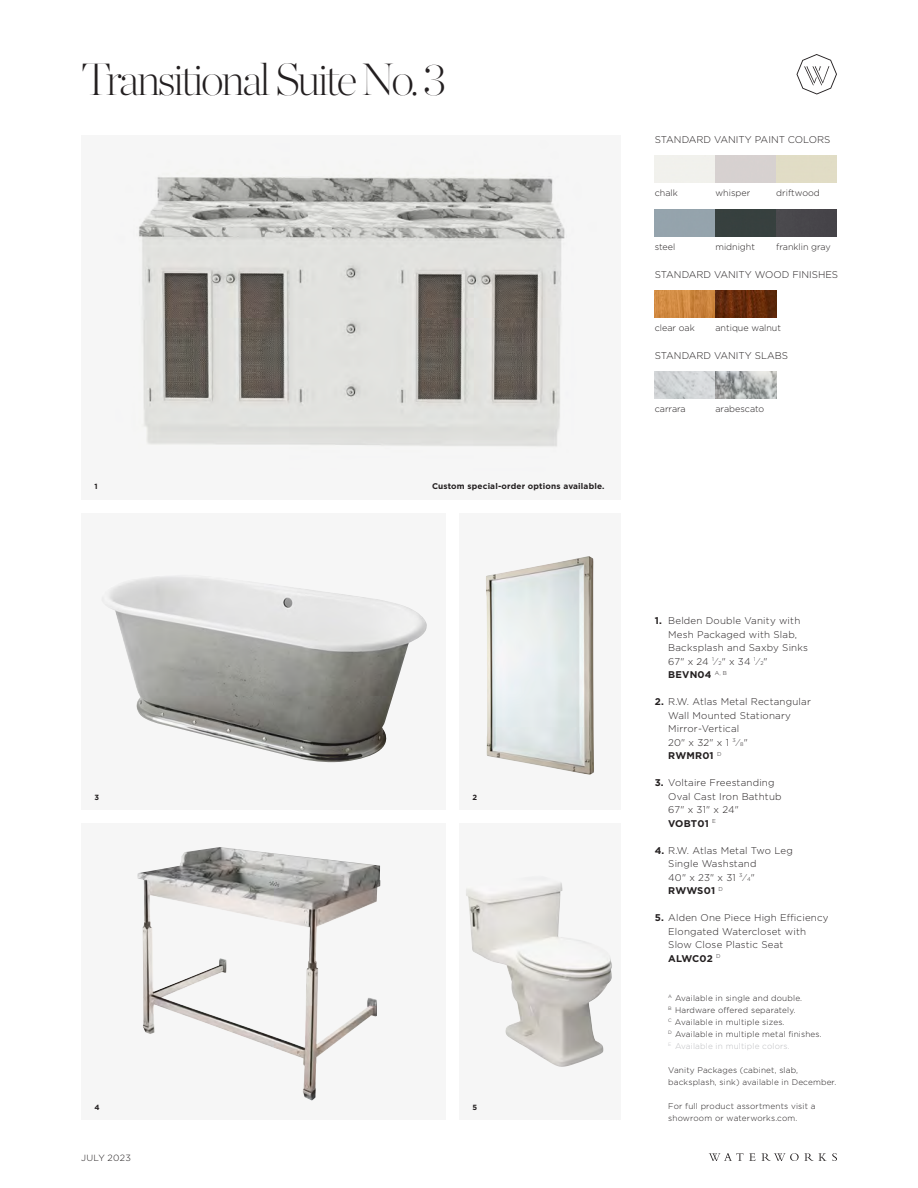
<style>
.page{position:relative;width:918px;height:1188px;background:#fff}
.page>*{position:absolute;margin:0;border:0;box-sizing:border-box;transform-origin:0 0}
.t1{font:45px "Chronicle Hairline";letter-spacing:-.05em;color:#231f20}
.t2{font:300 9.75px/13.5px "Gotham";letter-spacing:.02em;color:#231f20}
.t3{font:300 9.75px "Gotham";color:#231f20}
.t4{font:300 9px "Gotham";color:#231f20}
.t5{font:300 9px "Gotham";letter-spacing:.03em;color:#231f20}
.t6{font:300 8.25px/12px "Gotham";letter-spacing:.02em;color:#231f20}
.t7{font:700 8.25px "Gotham";letter-spacing:.02em;color:#231f20}
.t8{font:300 8.25px "Gotham";letter-spacing:.02em;color:#bcbdc0}
.t9{font:700 7.5px "Gotham";color:#231f20}
.s1{font-weight:700}
.s2{font-size:5.4px}
</style>
<div class="page">
<svg style="left:709px;top:1153px;width:46px;height:8px"></svg>
<svg style="left:762px;top:1153px;width:75px;height:8px"></svg>
<div style="left:459px;top:824px;width:162px;height:296px;background:#f6f6f6"></div>
<img style="left:466px;top:882px;width:146px;height:185px">
<div style="left:459px;top:513px;width:162px;height:297px;background:#f6f6f6"></div>
<img style="left:486px;top:556px;width:108px;height:219px">
<div style="left:81px;top:513px;width:365px;height:297px;background:#f6f6f6"></div>
<img style="left:109px;top:576px;width:318px;height:186px">
<div style="left:81px;top:824px;width:365px;height:296px;background:#f6f6f6"></div>
<img style="left:137px;top:847px;width:243px;height:254px">
<svg style="left:797px;top:54px;width:40px;height:41px"></svg>
<img style="left:655px;top:290px;width:121px;height:27px">
<img style="left:655px;top:371px;width:121px;height:27px">
<img style="left:655px;top:155px;width:182px;height:27px">
<img style="left:655px;top:209px;width:182px;height:27px">
<div style="left:81px;top:135px;width:540px;height:365px;background:#f6f6f6"></div>
<img style="left:139px;top:177px;width:426px;height:269px">
<p class="t1" style="left:81px;top:45px;width:367px">Transitional Suite No. 3</p>
<p class="t9" style="left:94px;top:481px;width:5px">1</p>
<p class="t7" style="left:432px;top:481px;width:174px">Custom special-order options available.</p>
<p class="t9" style="left:94px;top:792px;width:6px">3</p>
<p class="t9" style="left:472px;top:792px;width:6px">2</p>
<p class="t9" style="left:94px;top:1102px;width:7px">4</p>
<p class="t9" style="left:472px;top:1102px;width:6px">5</p>
<p class="t5" style="left:81px;top:1152px;width:51px">JULY 2023</p>
<p class="t3" style="left:655px;top:133px;width:177px">STANDARD VANITY PAINT COLORS</p>
<p class="t4" style="left:655px;top:187px;width:25px">chalk</p>
<p class="t4" style="left:716px;top:187px;width:36px">whisper</p>
<p class="t4" style="left:776px;top:187px;width:45px">driftwood</p>
<p class="t4" style="left:655px;top:241px;width:22px">steel</p>
<p class="t4" style="left:716px;top:241px;width:41px">midnight</p>
<p class="t4" style="left:776px;top:241px;width:56px">franklin gray</p>
<p class="t3" style="left:655px;top:268px;width:185px">STANDARD VANITY WOOD FINISHES</p>
<p class="t4" style="left:655px;top:322px;width:42px">clear oak</p>
<p class="t4" style="left:716px;top:322px;width:67px">antique walnut</p>
<p class="t3" style="left:655px;top:349px;width:135px">STANDARD VANITY SLABS</p>
<p class="t4" style="left:655px;top:403px;width:32px">carrara</p>
<p class="t4" style="left:716px;top:403px;width:50px">arabescato</p>
<p class="t2" style="left:668px;top:614px;width:141px;text-indent:-13px"><span class="s1">1.</span> Belden Double Vanity with<br>Mesh Packaged with Slab,<br>Backsplash and Saxby Sinks<br>67" x 24 <sup>1</sup>⁄<span class="s2">2</span>" x 34 <sup>1</sup>⁄<span class="s2">2</span>"<br><span class="s1">BEVN04</span> <sup>A,</sup> <sup>B</sup></p>
<p class="t2" style="left:668px;top:695px;width:144px;text-indent:-13px"><span class="s1">2.</span> R.W. Atlas Metal Rectangular<br>Wall Mounted Stationary<br>Mirror-Vertical<br>20" x 32" x 1 <sup>3</sup>⁄<span class="s2">8</span>"<br><span class="s1">RWMR01</span> <sup>D</sup></p>
<p class="t2" style="left:668px;top:776px;width:115px;text-indent:-13px"><span class="s1">3.</span> Voltaire Freestanding<br>Oval Cast Iron Bathtub<br>67" x 31" x 24"<br><span class="s1">VOBT01</span> <sup>E</sup></p>
<p class="t2" style="left:668px;top:843px;width:126px;text-indent:-13px"><span class="s1">4.</span> R.W. Atlas Metal Two Leg<br>Single Washstand<br>40" x 23" x 31 <sup>3</sup>⁄<span class="s2">4</span>"<br><span class="s1">RWWS01</span> <sup>D</sup></p>
<p class="t2" style="left:668px;top:911px;width:162px;text-indent:-14px"><span class="s1">5.</span> Alden One Piece High Efficiency<br>Elongated Watercloset with<br>Slow Close Plastic Seat<br><span class="s1">ALWC02</span> <sup>D</sup></p>
<p class="t6" style="left:668px;top:991px;width:135px"><sup>A</sup> Available in single and double.</p>
<p class="t6" style="left:668px;top:1003px;width:129px"><sup>B</sup> Hardware offered separately.</p>
<p class="t6" style="left:668px;top:1015px;width:118px"><sup>C</sup> Available in multiple sizes.</p>
<p class="t6" style="left:668px;top:1027px;width:155px"><sup>D</sup> Available in multiple metal finishes.</p>
<p class="t8" style="left:668px;top:1040px;width:123px"><sup>E</sup> Available in multiple colors.</p>
<p class="t6" style="left:668px;top:1063px;width:170px">Vanity Packages (cabinet, slab, backsplash, sink) available in December.</p>
<p class="t6" style="left:668px;top:1099px;width:149px">For full product assortments visit a showroom or waterworks.com.</p>
</div>
